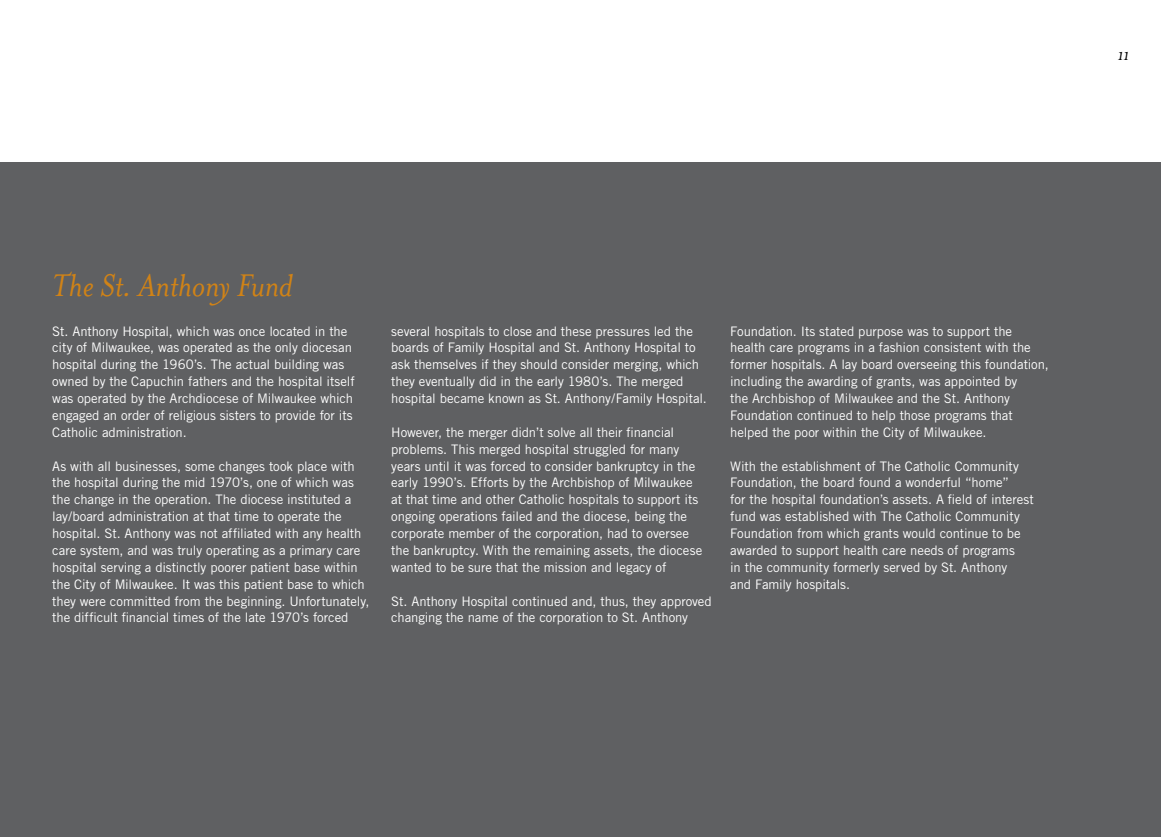
<style>
.page{position:relative;width:1161px;height:837px;background:#fff}
.page>*{position:absolute;margin:0;border:0;box-sizing:border-box;transform-origin:0 0}
.t1{font:italic 36px "Mrs Eaves Smart Lig";letter-spacing:-.005em;color:#d18316}
.t2{font:italic 18px "Mrs Eaves Smart Lig";color:#000}
.t3{font:13.2px/16.8px "Trade Gothic";letter-spacing:-.005em;color:#fff}
</style>
<div class="page">
<div style="left:0;top:162px;width:1161px;height:675px;background:#5f6062"></div>
<h2 class="t2" style="left:1118px;top:45px;width:13px">11</h2>
<h1 class="t1" style="left:52px;top:267px;width:242px">The St. Anthony Fund</h1>
<p class="t3" style="left:52px;top:322px;width:304px">St. Anthony Hospital, which was once located in the city of Milwaukee, was operated as the only diocesan hospital during the 1960’s. The actual building was owned by the Capuchin fathers and the hospital itself was operated by the Archdiocese of Milwaukee which engaged an order of religious sisters to provide for its Catholic administration.</p>
<p class="t3" style="left:52px;top:457px;width:319px">As with all businesses, some changes took place with the hospital during the mid 1970’s, one of which was the change in the operation. The diocese instituted a lay/board administration at that time to operate the hospital. St. Anthony was not affiliated with any health care system, and was truly operating as a primary care hospital serving a distinctly poorer patient base within the City of Milwaukee. It was this patient base to which they were committed from the beginning. Unfortunately, the difficult financial times of the late 1970’s forced</p>
<p class="t3" style="left:391px;top:322px;width:317px">several hospitals to close and these pressures led the boards of Family Hospital and St. Anthony Hospital to ask themselves if they should consider merging, which they eventually did in the early 1980’s. The merged hospital became known as St. Anthony/Family Hospital.</p>
<p class="t3" style="left:391px;top:424px;width:312px">However, the merger didn’t solve all their financial problems. This merged hospital struggled for many years until it was forced to consider bankruptcy in the early 1990’s. Efforts by the Archbishop of Milwaukee at that time and other Catholic hospitals to support its ongoing operations failed and the diocese, being the corporate member of the corporation, had to oversee the bankruptcy. With the remaining assets, the diocese wanted to be sure that the mission and legacy of</p>
<p class="t3" style="left:391px;top:592px;width:322px">St. Anthony Hospital continued and, thus, they approved changing the name of the corporation to St. Anthony</p>
<p class="t3" style="left:730px;top:322px;width:320px">Foundation. Its stated purpose was to support the health care programs in a fashion consistent with the former hospitals. A lay board overseeing this foundation, including the awarding of grants, was appointed by<br>the Archbishop of Milwaukee and the St. Anthony Foundation continued to help those programs that helped the poor within the City of Milwaukee.</p>
<p class="t3" style="left:730px;top:457px;width:305px">With the establishment of The Catholic Community Foundation, the board found a wonderful “home”<br>for the hospital foundation’s assets. A field of interest fund was established with The Catholic Community Foundation from which grants would continue to be awarded to support health care needs of programs<br>in the community formerly served by St. Anthony<br>and Family hospitals.</p>
</div>
